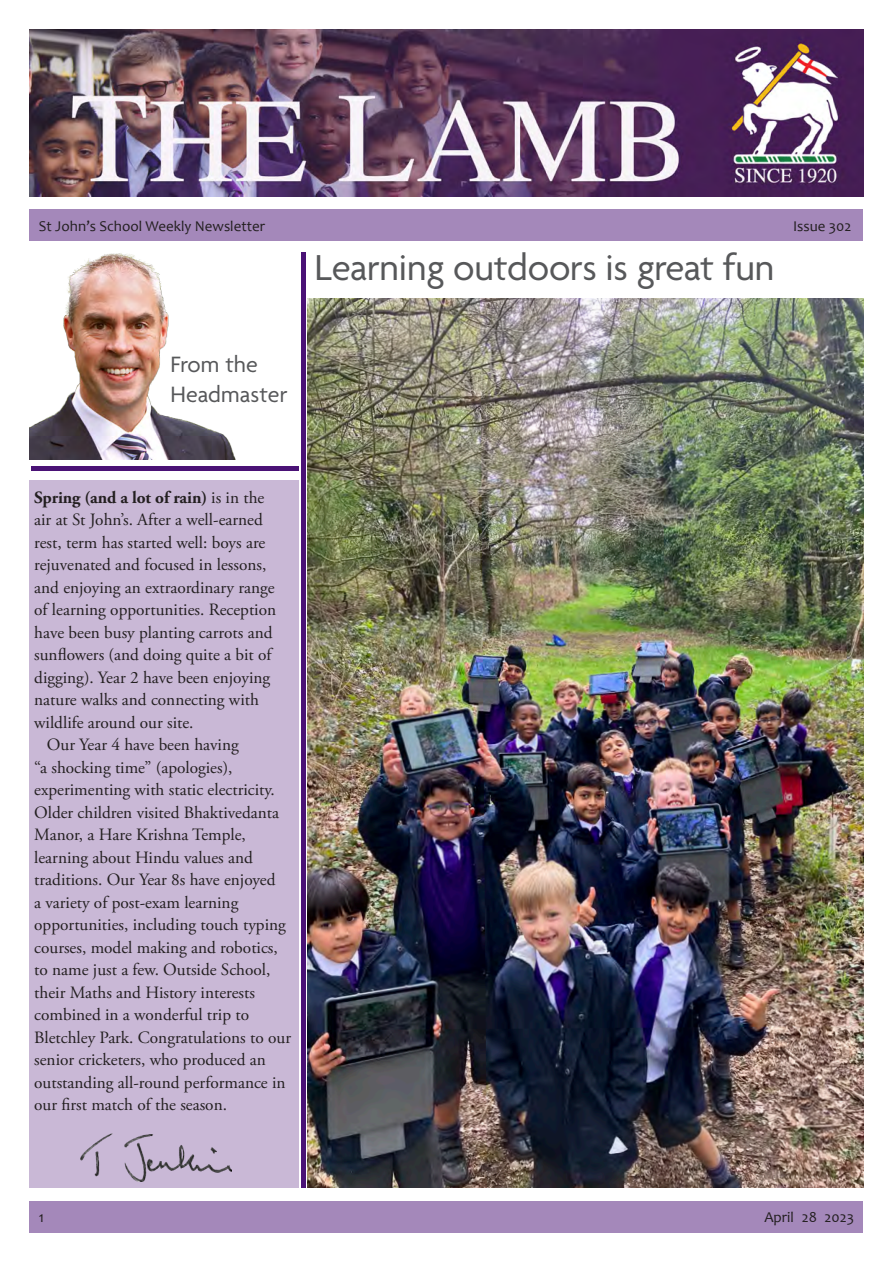
<style>
.page{position:relative;width:893px;height:1263px;background:#fff}
.page>*{position:absolute;margin:0;border:0;box-sizing:border-box;transform-origin:0 0}
.t1{font:39px "Agenda";letter-spacing:-.005em;color:#57585a}
.t2{font:24px/29.8px "Agenda";letter-spacing:.005em;color:#57585a}
.t3{font:17.25px/22.5px "Adobe Garamond Pro";color:#231f20}
.t4{font:15px "Candara";color:#231f20}
.s1{font-weight:700}
</style>
<div class="page">
<div style="left:30px;top:1201px;width:833px;height:32px;background:#a488ba"></div>
<div style="left:30px;top:209px;width:833px;height:32px;background:#a488ba"></div>
<img style="left:30px;top:30px;width:833px;height:166px">
<div style="left:29px;top:480px;width:270px;height:708px;background:#c9b8d6"></div>
<img style="left:80px;top:1133px;width:152px;height:49px">
<img style="left:29px;top:253px;width:207px;height:207px">
<hr style="left:31px;top:467px;width:268px;height:4px;background:#4a1276">
<div style="left:301px;top:252px;width:5px;height:936px;background:#4a1276"></div>
<img style="left:308px;top:298px;width:555px;height:890px">
<p class="t4" style="left:39px;top:217px;width:228px">St John’s School Weekly Newsletter</p>
<p class="t4" style="left:793px;top:217px;width:60px">Issue 302</p>
<p class="t2" style="left:170px;top:350px;width:118px">From the<br>Headmaster</p>
<p class="t1" style="left:315px;top:247px;width:461px">Learning outdoors is great fun</p>
<p class="t3" style="left:34px;top:487px;width:243px"><span class="s1">Spring (and a lot of rain)</span> is in the air at St John’s. After a well-earned rest, term has started well: boys are rejuvenated and focused in lessons, and enjoying an extraordinary range of learning opportunities. Reception have been busy planting carrots and sunflowers (and doing quite a bit of digging). Year 2 have been enjoying nature walks and connecting with wildlife around our site.</p>
<p class="t3" style="left:34px;top:734px;width:258px;text-indent:13px">Our Year 4 have been having<br>“a shocking time” (apologies), experimenting with static electricity.<br>Older children visited Bhaktivedanta Manor, a Hare Krishna Temple, learning about Hindu values and traditions. Our Year 8s have enjoyed<br>a variety of post-exam learning opportunities, including touch typing courses, model making and robotics, to name just a few. Outside School, their Maths and History interests combined in a wonderful trip to Bletchley Park. Congratulations to our senior cricketers, who produced an outstanding all-round performance in our first match of the season.</p>
<p class="t4" style="left:39px;top:1208px;width:7px">1</p>
<p class="t4" style="left:764px;top:1208px;width:91px">April 28 2023</p>
</div>
